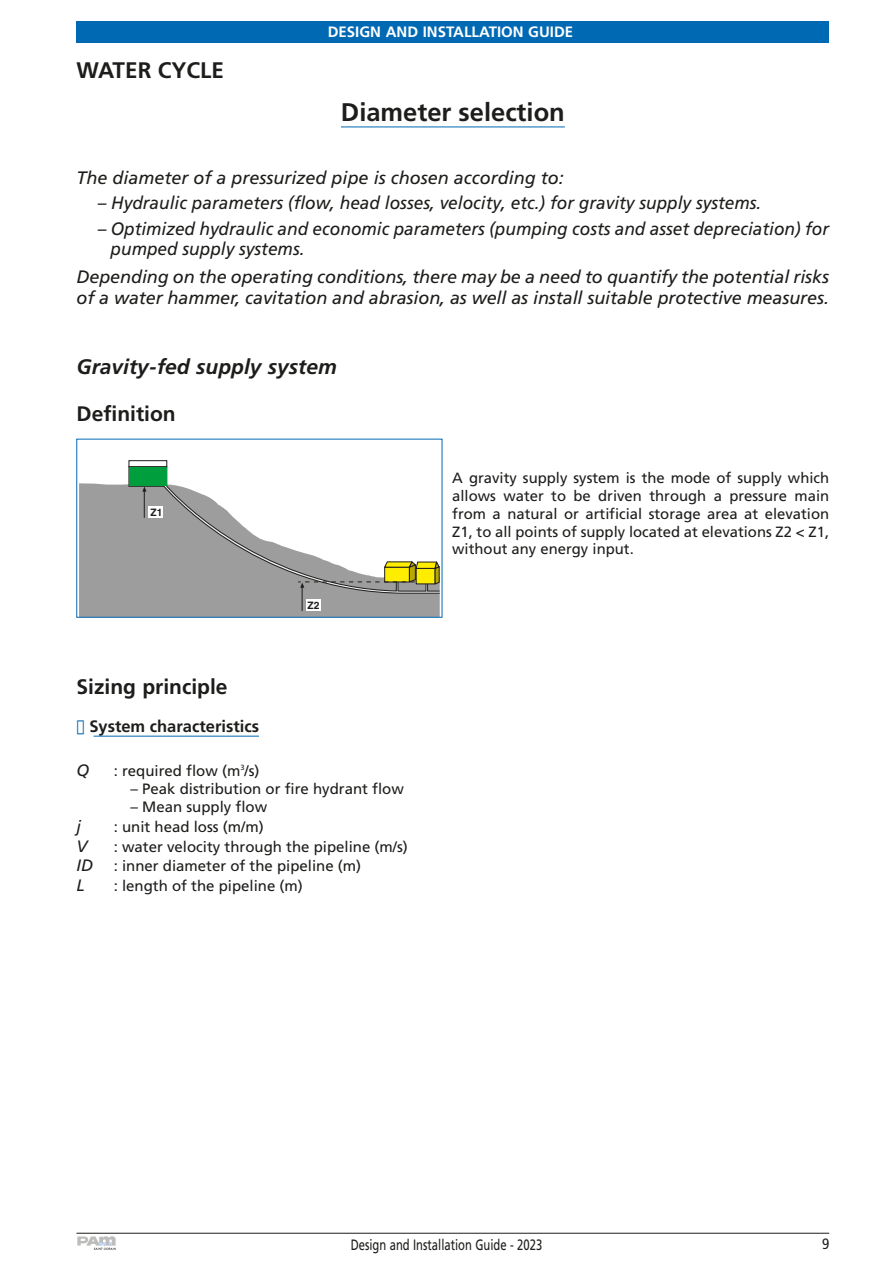
<style>
.page{position:relative;width:893px;height:1263px;background:#fff}
.page>*{position:absolute;margin:0;border:0;box-sizing:border-box;transform-origin:0 0}
.titre_Sous-partie__p{font:700 25.5px "Frutiger LT Pro";color:#1d1d1b}
.titre_partie{font:700 22.5px "Frutiger LT Pro";color:#1d1d1b}
.titre_1_-_gras{font:700 21px "Frutiger LT Pro";color:#1d1d1b}
.titre_1_-_gras_itali{font:italic 700 21px "Frutiger LT Pro";color:#1d1d1b}
.chapeau_-_italique{font:italic 18px/21.6px "Frutiger LT Pro";color:#1d1d1b}
.chapeau_-_italique-2{font:italic 18px/19.5px "Frutiger LT Pro";color:#1d1d1b;scale:.96 1}
.titre_2_avec_puce_bl{font:700 16.5px "Frutiger LT Pro";color:#1d1d1b}
.t1{font:italic 16.5px "Frutiger LT Pro";color:#1d1d1b}
.t2{font:15px "Frutiger LT Pro";color:#1d1d1b}
.t3{font:15px "Frutiger LT Pro";color:#1d1d1b;scale:.75 1}
.t4{font:700 15px "Frutiger LT Pro";color:#fff}
.t5{font:condensed 15px "Frutiger LT Pro";color:#1d1d1b}
.texte_standard{font:14.85px/17.9px "Frutiger LT Pro";color:#1d1d1b;text-align:justify}
.t6{font:700 10.2px "Helvetica";color:#1d1d1b}
.s1{color:#0069b4}
</style>
<div class="page">
<hr style="left:77px;top:1233px;width:752px;height:1px;background:#1d1d1b">
<div style="left:77px;top:21px;width:752px;height:22px;background:#0069b4"></div>
<svg style="left:77px;top:1236px;width:39px;height:14px"></svg>
<hr style="left:341px;top:127px;width:224px;height:1px;background:#0069b4">
<hr style="left:94px;top:736px;width:165px;height:1px;background:#0069b4">
<div style="left:79px;top:483px;width:361px;height:132px;background:#9d9d9d"></div>
<div style="left:129px;top:460px;width:38px;height:7px;border:1px solid #1d1d1b"></div>
<svg style="left:128px;top:466px;width:312px;height:145px"></svg>
<div style="left:129px;top:467px;width:37px;height:19px;background:#009e3d"></div>
<p class="titre_partie" style="left:77px;top:57px;width:149px">WATER CYCLE</p>
<p class="t4" style="left:328px;top:23px;width:247px">DESIGN AND INSTALLATION GUIDE</p>
<p class="titre_Sous-partie__p" style="left:341px;top:97px;width:225px">Diameter selection</p>
<p class="chapeau_-_italique" style="left:77px;top:167px;width:489px">The diameter of a pressurized pipe is chosen according to:</p>
<p class="chapeau_-_italique-2" style="left:98px;top:194px;width:693px">– Hydraulic parameters (flow, head losses, velocity, etc.) for gravity supply systems.</p>
<p class="chapeau_-_italique-2" style="left:111px;top:219px;width:750px;text-indent:-13px">– Optimized hydraulic and economic parameters (pumping costs and asset depreciation) for pumped supply systems.</p>
<p class="chapeau_-_italique" style="left:77px;top:266px;width:754px">Depending on the operating conditions, there may be a need to quantify the potential risks of a water hammer, cavitation and abrasion, as well as install suitable protective measures.</p>
<p class="titre_1_-_gras_itali" style="left:77px;top:354px;width:262px">Gravity-fed supply system</p>
<p class="titre_1_-_gras" style="left:77px;top:401px;width:101px">Definition</p>
<p class="t6" style="left:150px;top:504px;width:13px">Z1</p>
<p class="t6" style="left:308px;top:597px;width:13px">Z2</p>
<p class="titre_1_-_gras" style="left:77px;top:674px;width:153px">Sizing principle</p>
<p class="titre_2_avec_puce_bl" style="left:77px;top:716px;width:184px"><span class="s1">●</span> System characteristics</p>
<p class="t1" style="left:77px;top:760px;width:14px">Q</p>
<p class="t2" style="left:114px;top:762px;width:147px">: required flow (m<sup>3</sup>/s)</p>
<p class="t2" style="left:131px;top:780px;width:275px">– Peak distribution or fire hydrant flow</p>
<p class="t2" style="left:131px;top:798px;width:138px">– Mean supply flow</p>
<p class="t1" style="left:77px;top:816px;width:6px">j</p>
<p class="t2" style="left:114px;top:818px;width:152px">: unit head loss (m/m)</p>
<p class="t1" style="left:77px;top:836px;width:13px">V</p>
<p class="t2" style="left:114px;top:837px;width:296px">: water velocity through the pipeline (m/s)</p>
<p class="t1" style="left:77px;top:856px;width:18px">ID</p>
<p class="t2" style="left:114px;top:857px;width:249px">: inner diameter of the pipeline (m)</p>
<p class="t1" style="left:77px;top:876px;width:10px">L</p>
<p class="t2" style="left:114px;top:877px;width:191px">: length of the pipeline (m)</p>
<p class="texte_standard" style="left:452px;top:469px;width:378px">A gravity supply system is the mode of supply which allows water to be driven through a pressure main from a natural or artificial storage area at elevation Z1, to all points of supply located at elevations Z2 &lt; Z1, without any energy input.</p>
<p class="t3" style="left:351px;top:1236px;width:257px">Design and Installation Guide - 2023</p>
<p class="t5" style="left:822px;top:1235px;width:9px">9</p>
</div>
